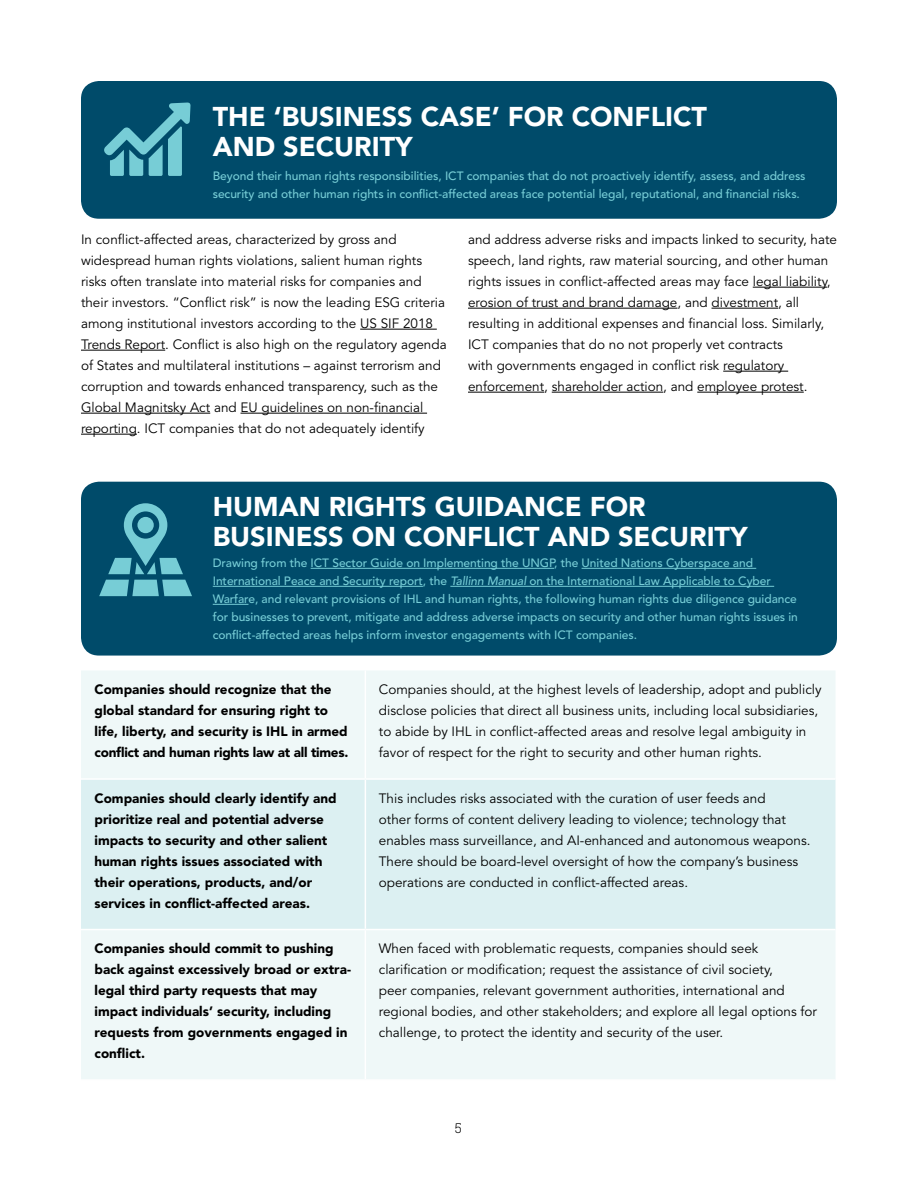
<style>
.page{position:relative;width:918px;height:1188px;background:#fff}
.page>*{position:absolute;margin:0;border:0;box-sizing:border-box;transform-origin:0 0}
.t1{font:900 27px/30px "Avenir";color:#fff}
.t2{font:13.5px/21px "Avenir";color:#000}
.t3{font:900 13.5px/21px "Avenir";color:#000}
.t4{font:300 13.5px "Roboto Slab";color:#000}
.t5{font:500 12px/18px "Avenir";letter-spacing:-.005em;color:#77cdd6}
.s1{font-style:italic}
</style>
<div class="page">
<hr style="left:360px;top:329px;width:77px;height:1px;background:#000">
<hr style="left:81px;top:350px;width:84px;height:1px;background:#000">
<hr style="left:81px;top:413px;width:129px;height:1px;background:#000">
<hr style="left:241px;top:413px;width:186px;height:1px;background:#000">
<hr style="left:81px;top:434px;width:56px;height:1px;background:#000">
<hr style="left:753px;top:287px;width:74px;height:1px;background:#000">
<hr style="left:468px;top:308px;width:209px;height:1px;background:#000">
<hr style="left:712px;top:308px;width:66px;height:1px;background:#000">
<hr style="left:723px;top:371px;width:65px;height:1px;background:#000">
<hr style="left:468px;top:392px;width:76px;height:1px;background:#000">
<hr style="left:552px;top:392px;width:111px;height:1px;background:#000">
<hr style="left:697px;top:392px;width:107px;height:1px;background:#000">
<div style="left:81px;top:81px;width:756px;height:138px;background:#004b6a;border-radius:18px"></div>
<svg style="left:104px;top:103px;width:87px;height:73px"></svg>
<div style="left:81px;top:482px;width:756px;height:174px;background:#004b6a;border-radius:18px"></div>
<hr style="left:311px;top:568px;width:243px;height:1px;background:#77cdd6">
<hr style="left:582px;top:568px;width:174px;height:1px;background:#77cdd6">
<hr style="left:213px;top:586px;width:210px;height:1px;background:#77cdd6">
<hr style="left:450px;top:586px;width:324px;height:1px;background:#77cdd6">
<hr style="left:213px;top:604px;width:35px;height:1px;background:#77cdd6">
<svg style="left:108px;top:503px;width:75px;height:71px"></svg>
<svg style="left:99px;top:580px;width:93px;height:16px"></svg>
<div style="left:81px;top:671px;width:754px;height:408px;background:#eff8f8"></div>
<div style="left:81px;top:780px;width:755px;height:149px;background:#dcf0f2"></div>
<hr style="left:365px;top:671px;width:1px;height:107px;background:#fff">
<hr style="left:81px;top:778px;width:284px;height:2px;background:#fff">
<hr style="left:365px;top:778px;width:471px;height:2px;background:#fff">
<hr style="left:365px;top:780px;width:1px;height:149px;background:#fff">
<hr style="left:81px;top:929px;width:284px;height:1px;background:#fff">
<hr style="left:365px;top:929px;width:471px;height:1px;background:#fff">
<hr style="left:365px;top:930px;width:1px;height:149px;background:#fff">
<h1 class="t1" style="left:213px;top:102px;width:496px">THE ‘BUSINESS CASE’ FOR CONFLICT<br>AND SECURITY</h1>
<p class="t5" style="left:213px;top:168px;width:594px">Beyond their human rights responsibilities, ICT companies that do not proactively identify, assess, and address security and other human rights in conflict-affected areas face potential legal, reputational, and financial risks.</p>
<p class="t2" style="left:81px;top:229px;width:367px">In conflict-affected areas, characterized by gross and widespread human rights violations, salient human rights risks often translate into material risks for companies and their investors. “Conflict risk” is now the leading ESG criteria among institutional investors according to the US SIF 2018<br>Trends Report. Conflict is also high on the regulatory agenda of States and multilateral institutions – against terrorism and corruption and towards enhanced transparency, such as the Global Magnitsky Act and EU guidelines on non-financial reporting. ICT companies that do not adequately identify</p>
<p class="t2" style="left:468px;top:229px;width:371px">and address adverse risks and impacts linked to security, hate speech, land rights, raw material sourcing, and other human rights issues in conflict-affected areas may face legal liability, erosion of trust and brand damage, and divestment, all resulting in additional expenses and financial loss. Similarly, ICT companies that do no not properly vet contracts<br>with governments engaged in conflict risk regulatory enforcement, shareholder action, and employee protest.</p>
<h1 class="t1" style="left:213px;top:492px;width:536px">HUMAN RIGHTS GUIDANCE FOR<br>BUSINESS ON CONFLICT AND SECURITY</h1>
<p class="t5" style="left:213px;top:554px;width:587px">Drawing from the ICT Sector Guide on Implementing the UNGP, the United Nations Cyberspace and International Peace and Security report, the <span class="s1">Tallinn Manual</span> on the International Law Applicable to Cyber Warfare, and relevant provisions of IHL and human rights, the following human rights due diligence guidance for businesses to prevent, mitigate and address adverse impacts on security and other human rights issues in conflict-affected areas helps inform investor engagements with ICT companies.</p>
<p class="t3" style="left:94px;top:679px;width:255px">Companies should recognize that the global standard for ensuring right to life, liberty, and security is IHL in armed conflict and human rights law at all times.</p>
<p class="t2" style="left:379px;top:680px;width:444px">Companies should, at the highest levels of leadership, adopt and publicly disclose policies that direct all business units, including local subsidiaries, to abide by IHL in conflict-affected areas and resolve legal ambiguity in favor of respect for the right to security and other human rights.</p>
<p class="t3" style="left:94px;top:788px;width:244px">Companies should clearly identify and prioritize real and potential adverse impacts to security and other salient human rights issues associated with their operations, products, and/or services in conflict-affected areas.</p>
<p class="t2" style="left:379px;top:788px;width:433px">This includes risks associated with the curation of user feeds and<br>other forms of content delivery leading to violence; technology that enables mass surveillance, and AI-enhanced and autonomous weapons.<br>There should be board-level oversight of how the company’s business operations are conducted in conflict-affected areas.</p>
<p class="t3" style="left:94px;top:938px;width:258px">Companies should commit to pushing back against excessively broad or extra&shy;legal third party requests that may impact individuals’ security, including requests from governments engaged in conflict.</p>
<p class="t2" style="left:379px;top:939px;width:440px">When faced with problematic requests, companies should seek clarification or modification; request the assistance of civil society,<br>peer companies, relevant government authorities, international and regional bodies, and other stakeholders; and explore all legal options for challenge, to protect the identity and security of the user.</p>
<p class="t4" style="left:455px;top:1119px;width:9px">5</p>
</div>
